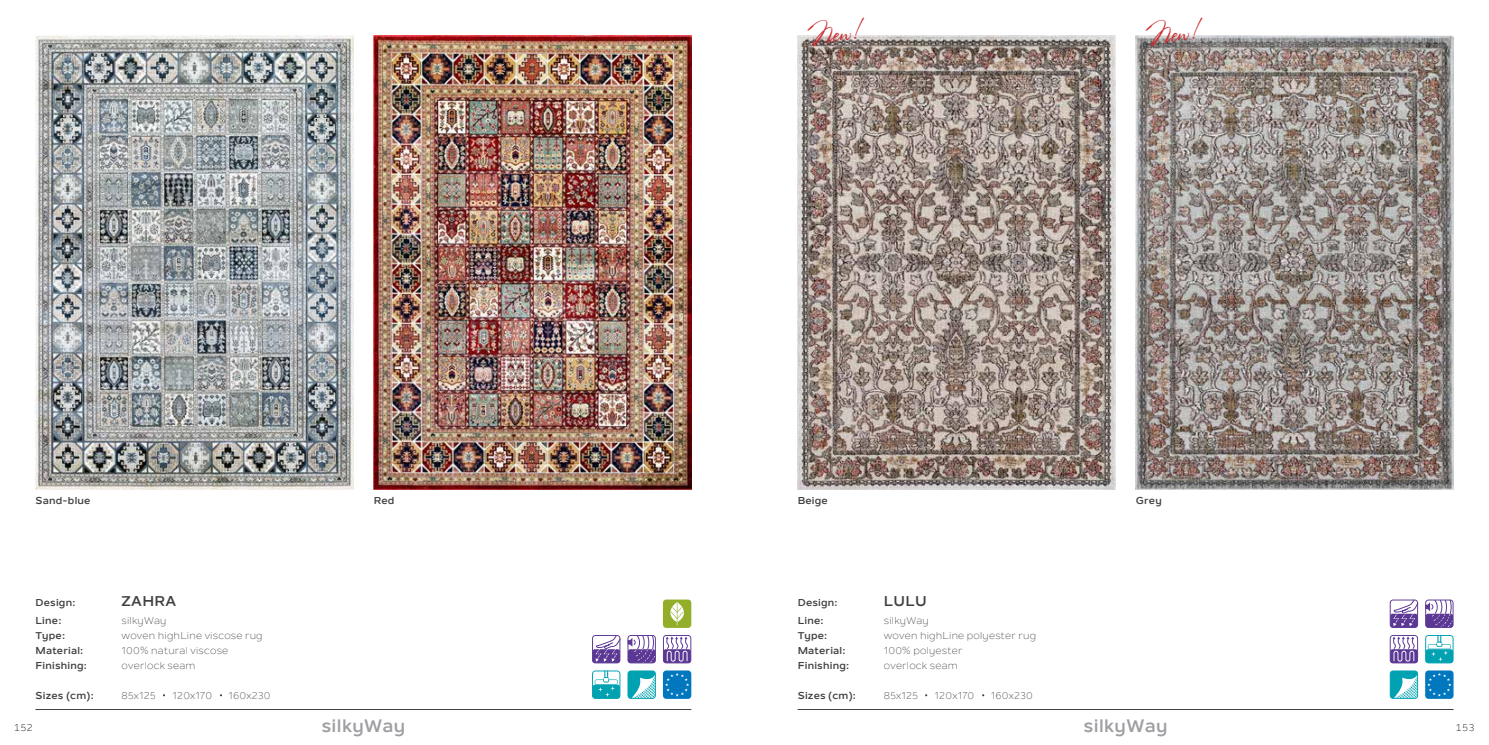
<style>
.page{position:relative;width:1489px;height:745px;background:#fff}
.page>*{position:absolute;margin:0;border:0;box-sizing:border-box;transform-origin:0 0}
.t1{font:25px "Stephanie Marie JF Pro";color:#cb2e31}
.t2{font:700 17.5px "Nolan";letter-spacing:.02em;color:#9d9fa2}
.t3{font:700 13.75px "Nolan";letter-spacing:.02em;color:#414042}
.t4{font:9.75px/15px "Nolan";letter-spacing:.02em;color:#414042}
.t5{font:700 9.75px/15px "Nolan";letter-spacing:.02em;color:#414042}
.t6{font:9.75px "Nolan";color:#000}
</style>
<div class="page">
<img style="left:36px;top:35px;width:317px;height:454px">
<img style="left:374px;top:35px;width:317px;height:454px">
<hr style="left:35px;top:708px;width:656px;height:1px;background:#414042">
<svg style="left:627px;top:635px;width:29px;height:28px"></svg>
<svg style="left:663px;top:635px;width:28px;height:28px"></svg>
<svg style="left:592px;top:635px;width:29px;height:28px"></svg>
<svg style="left:592px;top:670px;width:28px;height:28px"></svg>
<svg style="left:627px;top:670px;width:29px;height:28px"></svg>
<svg style="left:663px;top:670px;width:28px;height:28px"></svg>
<div style="left:663px;top:599px;width:28px;height:28px;background:#93af2a;border-radius:3px"></div>
<svg style="left:670px;top:602px;width:14px;height:23px"></svg>
<img style="left:797px;top:35px;width:318px;height:454px">
<hr style="left:797px;top:708px;width:656px;height:1px;background:#414042">
<svg style="left:1425px;top:599px;width:28px;height:28px"></svg>
<svg style="left:1389px;top:635px;width:28px;height:28px"></svg>
<svg style="left:1389px;top:599px;width:29px;height:28px"></svg>
<svg style="left:1425px;top:635px;width:28px;height:28px"></svg>
<svg style="left:1389px;top:670px;width:28px;height:28px"></svg>
<svg style="left:1425px;top:670px;width:28px;height:28px"></svg>
<img style="left:1135px;top:35px;width:318px;height:454px">
<p class="t5" style="left:35px;top:492px;width:57px">Sand-blue</p>
<p class="t5" style="left:373px;top:492px;width:22px">Red</p>
<p class="t5" style="left:35px;top:594px;width:42px">Design:</p>
<h3 class="t3" style="left:122px;top:592px;width:56px">ZAHRA</h3>
<p class="t4" style="left:122px;top:612px;width:143px">silkyWay<br>woven highLine viscose rug<br>100% natural viscose overlock seam</p>
<p class="t4" style="left:122px;top:687px;width:36px">85x125</p>
<p class="t4" style="left:172px;top:687px;width:41px">120x170</p>
<p class="t4" style="left:229px;top:687px;width:43px">160x230</p>
<p class="t5" style="left:35px;top:612px;width:53px">Line:<br>Type:<br>Material:<br>Finishing:</p>
<p class="t5" style="left:35px;top:687px;width:60px">Sizes (cm):</p>
<h1 class="t1" style="left:805px;top:23px;width:52px;rotate:-9deg">New!</h1>
<h1 class="t1" style="left:1143px;top:23px;width:52px;rotate:-9deg">New!</h1>
<p class="t5" style="left:797px;top:492px;width:32px">Beige</p>
<p class="t5" style="left:797px;top:594px;width:42px">Design:</p>
<h3 class="t3" style="left:883px;top:592px;width:44px">LULU</h3>
<p class="t4" style="left:883px;top:612px;width:154px">silkyWay<br>woven highLine polyester rug<br>100% polyester<br>overlock seam</p>
<p class="t4" style="left:883px;top:687px;width:36px">85x125</p>
<p class="t4" style="left:934px;top:687px;width:41px">120x170</p>
<p class="t4" style="left:990px;top:687px;width:43px">160x230</p>
<p class="t5" style="left:797px;top:612px;width:53px">Line:<br>Type:<br>Material:<br>Finishing:</p>
<p class="t5" style="left:797px;top:687px;width:60px">Sizes (cm):</p>
<p class="t5" style="left:1135px;top:492px;width:27px">Grey</p>
<p class="t6" style="left:14px;top:721px;width:20px">152</p>
<h2 class="t2" style="left:1083px;top:715px;width:85px">silkyWay</h2>
<h2 class="t2" style="left:321px;top:715px;width:85px">silkyWay</h2>
<p class="t6" style="left:1455px;top:721px;width:20px">153</p>
</div>
